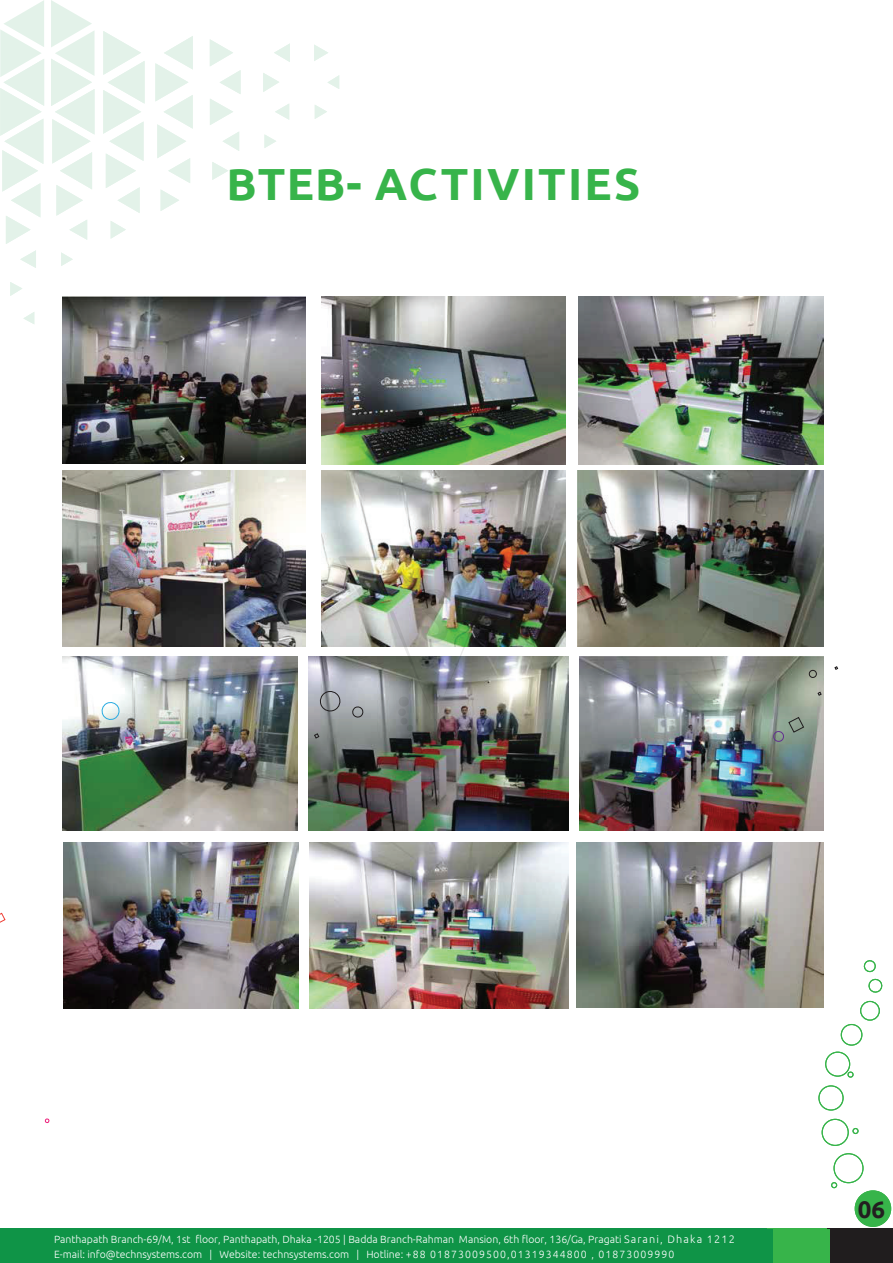
<style>
.page{position:relative;width:893px;height:1263px;background:#fff}
.page>*{position:absolute;margin:0;border:0;box-sizing:border-box;transform-origin:0 0}
.t1{font:700 45px "Ubuntu";letter-spacing:.05em;color:#37b44a}
.t2{font:700 24.15px "Ubuntu";color:#231f20}
.t3{font:300 10.5px/15px "Ubuntu";color:#fff}
.s1{font-size:10.8px}
</style>
<div class="page">
<div style="left:826px;top:1228px;width:67px;height:35px;background:#201d1e"></div>
<div style="left:0;top:1228px;width:766px;height:35px;background:#0f9447"></div>
<img style="left:63px;top:843px;width:236px;height:165px">
<img style="left:310px;top:842px;width:258px;height:167px">
<img style="left:577px;top:843px;width:247px;height:165px">
<img style="left:63px;top:657px;width:234px;height:173px">
<img style="left:309px;top:657px;width:259px;height:173px">
<img style="left:579px;top:657px;width:245px;height:173px">
<div style="left:809px;top:670px;width:8px;height:8px;border:1px solid #201d1e;border-radius:50%"></div>
<svg style="left:45px;top:1118px;width:5px;height:5px"></svg>
<svg style="left:818px;top:692px;width:3px;height:4px"></svg>
<svg style="left:834px;top:666px;width:4px;height:4px"></svg>
<svg style="left:0;top:913px;width:5px;height:10px"></svg>
<svg style="left:772px;top:717px;width:32px;height:25px"></svg>
<svg style="left:101px;top:701px;width:19px;height:20px"></svg>
<img style="left:577px;top:470px;width:247px;height:177px">
<img style="left:62px;top:324px;width:243px;height:140px">
<img style="left:322px;top:297px;width:243px;height:167px">
<img style="left:578px;top:297px;width:246px;height:167px">
<img style="left:63px;top:470px;width:242px;height:177px">
<img style="left:322px;top:470px;width:243px;height:177px">
<div style="left:855px;top:1190px;width:36px;height:37px;border:1px solid #37b44a;border-radius:50%"></div>
<div style="left:833px;top:1153px;width:30px;height:30px;border:1px solid #37b44a;border-radius:50%"></div>
<svg style="left:831px;top:1182px;width:6px;height:6px"></svg>
<div style="left:852px;top:1128px;width:7px;height:6px;border:1px solid #37b44a;border-radius:50%"></div>
<div style="left:847px;top:1071px;width:7px;height:7px;border:1px solid #37b44a;border-radius:50%"></div>
<div style="left:822px;top:1119px;width:27px;height:27px;border:1px solid #37b44a;border-radius:50%"></div>
<div style="left:818px;top:1085px;width:26px;height:25px;border:1px solid #37b44a;border-radius:50%"></div>
<div style="left:825px;top:1051px;width:25px;height:26px;border:1px solid #37b44a;border-radius:50%"></div>
<div style="left:841px;top:1024px;width:21px;height:22px;border:1px solid #37b44a;border-radius:50%"></div>
<div style="left:860px;top:1001px;width:20px;height:20px;border:1px solid #37b44a;border-radius:50%"></div>
<svg style="left:864px;top:960px;width:19px;height:33px"></svg>
<div style="left:855px;top:1191px;width:36px;height:35px;background:#37b44a;border-radius:50%"></div>
<div style="left:0;top:1230px;width:830px;height:33px;background:#37b44a"></div>
<div style="left:0;top:1230px;width:772px;height:33px;background:#0f9447"></div>
<svg style="left:34px;top:44px;width:305px;height:280px"></svg>
<svg style="left:0;top:0;width:44px;height:244px"></svg>
<svg style="left:103px;top:31px;width:42px;height:182px"></svg>
<svg style="left:210px;top:39px;width:31px;height:86px"></svg>
<svg style="left:155px;top:36px;width:38px;height:147px"></svg>
<svg style="left:161px;top:189px;width:18px;height:22px"></svg>
<svg style="left:51px;top:0;width:44px;height:240px"></svg>
<svg style="left:222px;top:131px;width:17px;height:20px"></svg>
<svg style="left:274px;top:43px;width:16px;height:19px"></svg>
<svg style="left:263px;top:73px;width:16px;height:19px"></svg>
<svg style="left:212px;top:162px;width:16px;height:18px"></svg>
<svg style="left:20px;top:250px;width:16px;height:18px"></svg>
<svg style="left:111px;top:221px;width:15px;height:18px"></svg>
<svg style="left:275px;top:103px;width:14px;height:17px"></svg>
<svg style="left:314px;top:45px;width:14px;height:16px"></svg>
<svg style="left:315px;top:105px;width:12px;height:14px"></svg>
<svg style="left:10px;top:282px;width:12px;height:14px"></svg>
<svg style="left:327px;top:75px;width:12px;height:14px"></svg>
<svg style="left:264px;top:134px;width:12px;height:14px"></svg>
<svg style="left:61px;top:252px;width:12px;height:14px"></svg>
<svg style="left:23px;top:312px;width:11px;height:12px"></svg>
<svg style="left:515px;top:521px;width:14px;height:13px"></svg>
<svg style="left:531px;top:527px;width:10px;height:10px"></svg>
<svg style="left:541px;top:535px;width:9px;height:10px"></svg>
<svg style="left:546px;top:547px;width:9px;height:9px"></svg>
<svg style="left:547px;top:561px;width:8px;height:7px"></svg>
<svg style="left:544px;top:571px;width:8px;height:7px"></svg>
<svg style="left:532px;top:580px;width:12px;height:11px"></svg>
<img style="left:314px;top:556px;width:212px;height:182px">
<div style="left:498px;top:714px;width:20px;height:20px;border:1px solid #643090;border-radius:50%"></div>
<div style="left:495px;top:736px;width:7px;height:6px;border:1px solid #643090;border-radius:50%"></div>
<h1 class="t1" style="left:227px;top:157px;width:415px">BTEB- ACTIVITIES</h1>
<p class="t3" style="left:54px;top:1231px;width:682px">Panthapath Branch-69/M, 1st floor, Panthapath, Dhaka -1205 | Badda Branch-Rahman Mansion, 6th floor, 136/Ga, Pragati <span class="s1">Sarani, Dhaka 1212<br></span>E-mail: info@technsystems.com | Website: technsystems.com | Hotline: +88 01873009500,01319344800 , 01873009990</p>
<h2 class="t2" style="left:858px;top:1195px;width:29px">06</h2>
</div>
